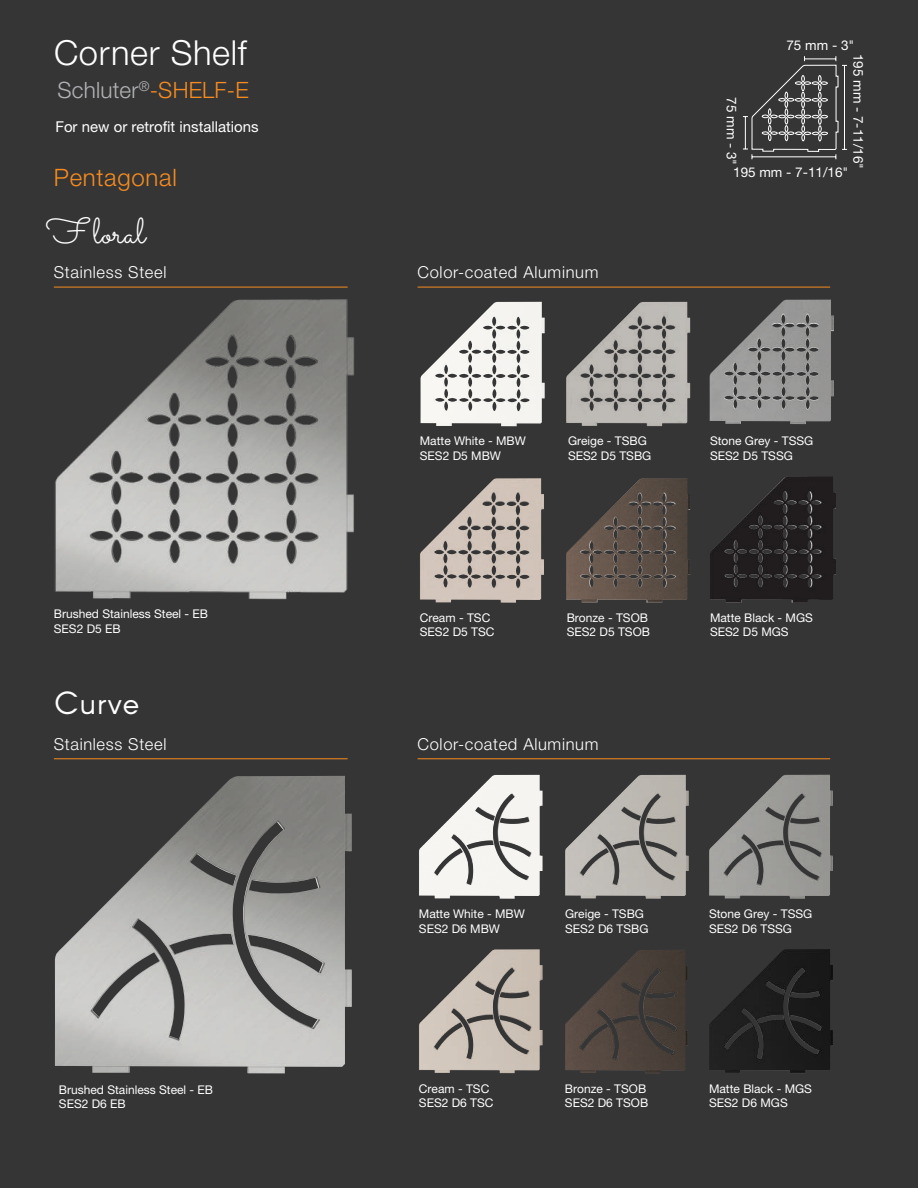
<style>
.page{position:relative;width:918px;height:1188px;background:#363536}
.page>*{position:absolute;margin:0;border:0;box-sizing:border-box;transform-origin:0 0}
.t1{font:36px "Sacramento";color:#fff}
.t2{font:300 34.5px "Helvetica Neue LT Pro";letter-spacing:.02em;color:#fff}
.t3{font:31.5px "Arcon";letter-spacing:.03em;color:#fff}
.t4{font:300 24px "Helvetica Neue LT Pro";letter-spacing:.03em;color:#f68c1f}
.t5{font:300 22.5px "Helvetica Neue LT Pro";letter-spacing:.01em;color:#b2b3b7}
.t6{font:300 16.5px "Helvetica Neue LT Pro";letter-spacing:.04em;color:#fff}
.t7{font:15px "Helvetica Neue LT Pro";color:#fff}
.t8{font:13.5px "Helvetica Neue LT Pro";color:#fff}
.t9{font:12px/14.4px "Helvetica Neue LT Pro";color:#fff}
.s1{color:#f68c1f}
</style>
<div class="page">
<img style="left:54px;top:286px;width:300px;height:313px">
<img style="left:55px;top:776px;width:297px;height:297px">
<svg style="left:743px;top:56px;width:104px;height:103px"></svg>
<hr style="left:804px;top:59px;width:32px;height:1px;background:#fff">
<img style="left:419px;top:775px;width:124px;height:124px">
<img style="left:709px;top:949px;width:124px;height:124px">
<img style="left:565px;top:775px;width:124px;height:124px">
<img style="left:419px;top:949px;width:124px;height:124px">
<img style="left:565px;top:950px;width:123px;height:123px">
<img style="left:709px;top:775px;width:124px;height:124px">
<img style="left:420px;top:302px;width:125px;height:124px">
<img style="left:710px;top:476px;width:126px;height:127px">
<img style="left:566px;top:302px;width:124px;height:124px">
<img style="left:420px;top:478px;width:124px;height:125px">
<img style="left:566px;top:478px;width:124px;height:125px">
<img style="left:710px;top:300px;width:124px;height:124px">
<hr style="left:418px;top:758px;width:412px;height:1px;background:#f68c1f">
<hr style="left:418px;top:287px;width:412px;height:1px;background:#f68c1f">
<hr style="left:54px;top:758px;width:294px;height:1px;background:#f68c1f">
<hr style="left:54px;top:287px;width:294px;height:1px;background:#f68c1f">
<h2 class="t2" style="left:54px;top:32px;width:194px">Corner Shelf</h2>
<h3 class="t5" style="left:57px;top:76px;width:193px">Schluter<sup>®</sup><span class="s1">-SHELF-E</span></h3>
<p class="t7" style="left:55px;top:118px;width:205px">For new or retrofit installations</p>
<h3 class="t4" style="left:54px;top:162px;width:124px">Pentagonal</h3>
<h1 class="t1" style="left:46px;top:210px;width:101px">F loral</h1>
<h3 class="t6" style="left:54px;top:262px;width:114px">Stainless Steel</h3>
<p class="t9" style="left:54px;top:607px;width:156px">Brushed Stainless Steel - EB<br>SES2 D5 EB</p>
<h3 class="t3" style="left:55px;top:683px;width:86px">Curve</h3>
<h3 class="t6" style="left:54px;top:734px;width:114px">Stainless Steel</h3>
<p class="t9" style="left:59px;top:1082px;width:156px">Brushed Stainless Steel - EB<br>SES2 D6 EB</p>
<h3 class="t6" style="left:418px;top:262px;width:182px">Color-coated Aluminum</h3>
<p class="t8" style="left:786px;top:37px;width:69px">75 mm - 3"</p>
<p class="t8" style="left:866px;top:54px;width:117px;rotate:90deg">195 mm - 7-11/16"</p>
<p class="t8" style="left:740px;top:97px;width:69px;rotate:90deg">75 mm - 3"</p>
<p class="t8" style="left:733px;top:165px;width:117px">195 mm - 7-11/16"</p>
<p class="t9" style="left:420px;top:434px;width:108px">Matte White - MBW<br>SES2 D5 MBW</p>
<p class="t9" style="left:568px;top:434px;width:85px">Greige - TSBG<br>SES2 D5 TSBG</p>
<p class="t9" style="left:710px;top:434px;width:105px">Stone Grey - TSSG<br>SES2 D5 TSSG</p>
<p class="t9" style="left:420px;top:610px;width:76px">Cream - TSC<br>SES2 D5 TSC</p>
<p class="t9" style="left:567px;top:610px;width:85px">Bronze - TSOB<br>SES2 D5 TSOB</p>
<h3 class="t6" style="left:418px;top:734px;width:182px">Color-coated Aluminum</h3>
<p class="t9" style="left:710px;top:610px;width:104px">Matte Black - MGS<br>SES2 D5 MGS</p>
<p class="t9" style="left:419px;top:906px;width:108px">Matte White - MBW<br>SES2 D6 MBW</p>
<p class="t9" style="left:565px;top:906px;width:85px">Greige - TSBG<br>SES2 D6 TSBG</p>
<p class="t9" style="left:419px;top:1081px;width:76px">Cream - TSC<br>SES2 D6 TSC</p>
<p class="t9" style="left:565px;top:1081px;width:85px">Bronze - TSOB<br>SES2 D6 TSOB</p>
<p class="t9" style="left:709px;top:906px;width:105px">Stone Grey - TSSG<br>SES2 D6 TSSG</p>
<p class="t9" style="left:709px;top:1081px;width:104px">Matte Black - MGS<br>SES2 D6 MGS</p>
</div>
